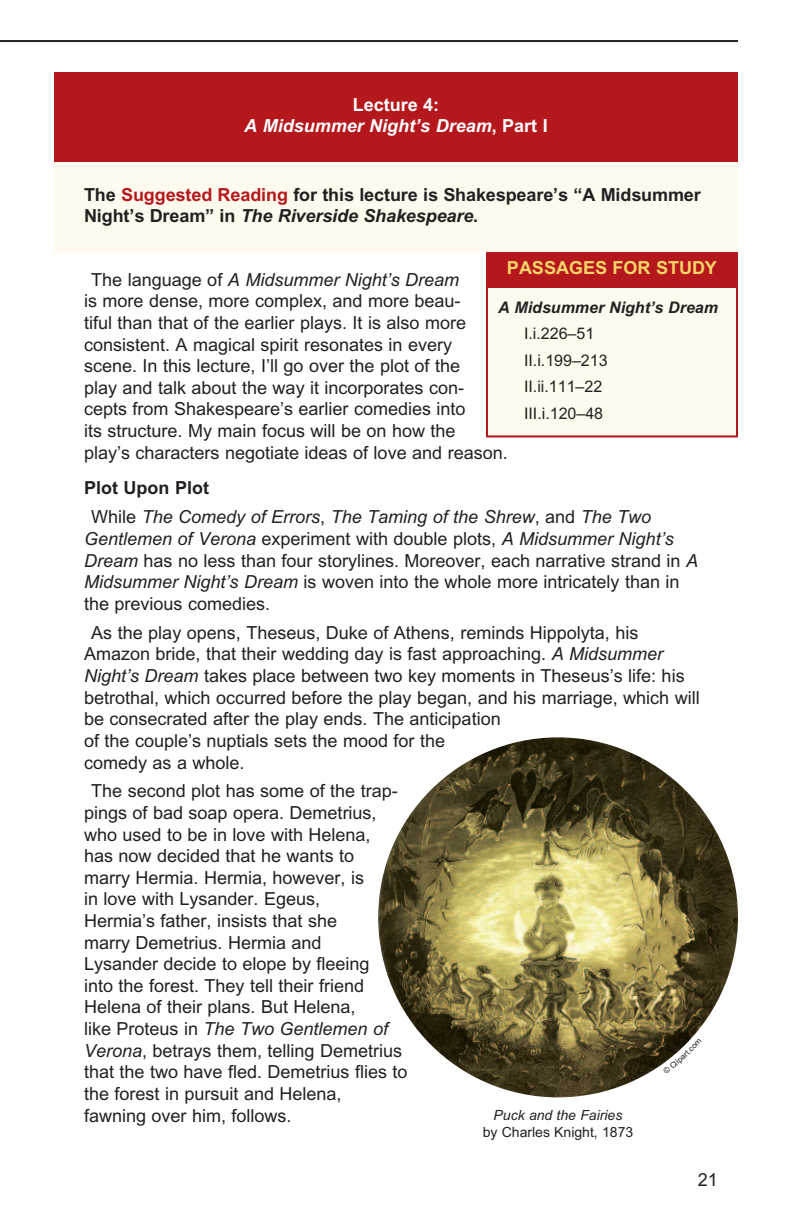
<style>
.page{position:relative;width:792px;height:1224px;background:#fff}
.page>*{position:absolute;margin:0;border:0;box-sizing:border-box;transform-origin:0 0}
.t1{font:18px/21.6px "RB Arial";color:#231f20}
.t2{font:18px/21.6px "RB Arial Italic";color:#231f20}
.t3{font:18px "RB Arial Bold";letter-spacing:-.005em;color:#231f20}
.t4{font:18px "RB Arial Bold Italic";letter-spacing:-.005em;color:#231f20}
.t5{font:18px "RB Arial Bold Italic";color:#fff}
.t6{font:18px "RB Arial Bold";color:#fad668}
.t7{font:18px "RB Arial Bold";color:#fff}
.t8{font:16px/26.4px "RB Arial";color:#231f20}
.t9{font:16px "RB Arial Bold Italic";color:#231f20}
.t10{font:14px "RB Arial";color:#231f20}
.t11{font:14px "RB Arial Italic";color:#231f20}
.t12{font:8px "RB Arial";color:#231f20}
.s1{font-family:"RB Arial Bold"}
.s2{color:#b4181d}
.s3{font-family:"RB Arial"}
.s4{font-family:"RB Arial Italic"}
</style>
<div class="page">
<div style="left:488px;top:254px;width:248px;height:181px;background:#fefaee"></div>
<div style="left:486px;top:252px;width:252px;height:185px;border:2px solid #b4181d"></div>
<div style="left:486px;top:252px;width:252px;height:36px;background:#b4181d"></div>
<div style="left:54px;top:72px;width:684px;height:90px;background:#b4181d"></div>
<div style="left:54px;top:162px;width:684px;height:90px;background:#fefaee"></div>
<img style="left:378px;top:737px;width:360px;height:360px;border-radius:50%">
<hr style="left:0;top:40px;width:738px;height:2px;background:#231f20">
<svg style="left:685px;top:1039px;width:6px;height:6px"></svg>
<p class="t7" style="left:353px;top:98px;width:88px">Lecture 4:</p>
<p class="t5" style="left:244px;top:120px;width:305px">A Midsummer Night’s Dream<span class="s1">, Part I</span></p>
<p class="t3" style="left:84px;top:188px;width:618px">The <span class="s2">Suggested Reading</span> for this lecture is Shakespeare’s “A Midsummer</p>
<p class="t4" style="left:84px;top:210px;width:396px"><span class="s1">Night’s Dream” in</span> The Riverside Shakespeare<span class="s1">.</span></p>
<p class="t6" style="left:507px;top:261px;width:212px">PASSAGES FOR STUDY</p>
<p class="t2" style="left:91px;top:270px;width:370px"><span class="s3">The language of</span> A Midsummer Night’s Dream</p>
<p class="t1" style="left:84px;top:292px;width:425px">is more dense, more complex, and more beau-<br>tiful than that of the earlier plays. It is also more consistent. A magical spirit resonates in every scene. In this lecture, I’ll go over the plot of the<br>play and talk about the way it incorporates con&shy;cepts from Shakespeare’s earlier comedies into<br>its structure. My main focus will be on how the<br>play’s characters negotiate ideas of love and reason.</p>
<p class="t3" style="left:84px;top:482px;width:126px">Plot Upon Plot</p>
<p class="t2" style="left:84px;top:508px;width:591px;text-indent:7px"><span class="s3">While</span> The Comedy of Errors<span class="s3">,</span> The Taming of the Shrew<span class="s3">, and</span> The Two<br>Gentlemen of Verona <span class="s3">experiment with double plots,</span> A Midsummer Night’s</p>
<p class="t1" style="left:84px;top:551px;width:616px"><span class="s4">Dream</span> has no less than four storylines. Moreover, each narrative strand in <span class="s4">A<br>Midsummer Night’s Dream</span> is woven into the whole more intricately than in the previous comedies.</p>
<p class="t1" style="left:84px;top:623px;width:617px;text-indent:7px">As the play opens, Theseus, Duke of Athens, reminds Hippolyta, his Amazon bride, that their wedding day is fast approaching. <span class="s4">A Midsummer Night’s Dream</span> takes place between two key moments in Theseus’s life: his betrothal, which occurred before the play began, and his marriage, which will be consecrated after the play ends. The anticipation<br>of the couple’s nuptials sets the mood for the<br>comedy as a whole.</p>
<p class="t1" style="left:84px;top:782px;width:315px;text-indent:7px">The second plot has some of the trap&shy;pings of bad soap opera. Demetrius, who used to be in love with Helena, has now decided that he wants to marry Hermia. Hermia, however, is<br>in love with Lysander. Egeus,<br>Hermia’s father, insists that she<br>marry Demetrius. Hermia and Lysander decide to elope by fleeing into the forest. They tell their friend Helena of their plans. But Helena,</p>
<p class="t2" style="left:84px;top:1020px;width:306px"><span class="s3">like Proteus in</span> The Two Gentlemen of</p>
<p class="t1" style="left:84px;top:1041px;width:325px"><span class="s4">Verona</span>, betrays them, telling Demetrius that the two have fled. Demetrius flies to the forest in pursuit and Helena, fawning over him, follows.</p>
<p class="t9" style="left:498px;top:301px;width:221px">A Midsummer Night’s Dream</p>
<p class="t8" style="left:524px;top:322px;width:85px">I.i.226–51<br>II.i.199–213<br>II.ii.111–22<br>III.i.120–48</p>
<p class="t12" style="left:673px;top:1061px;width:17px;rotate:-43deg">lipar</p>
<p class="t11" style="left:494px;top:1110px;width:130px">Puck and the Fairies</p>
<p class="t10" style="left:483px;top:1127px;width:152px">by Charles Knight, 1873</p>
<p class="t1" style="left:698px;top:1170px;width:22px">21</p>
</div>
